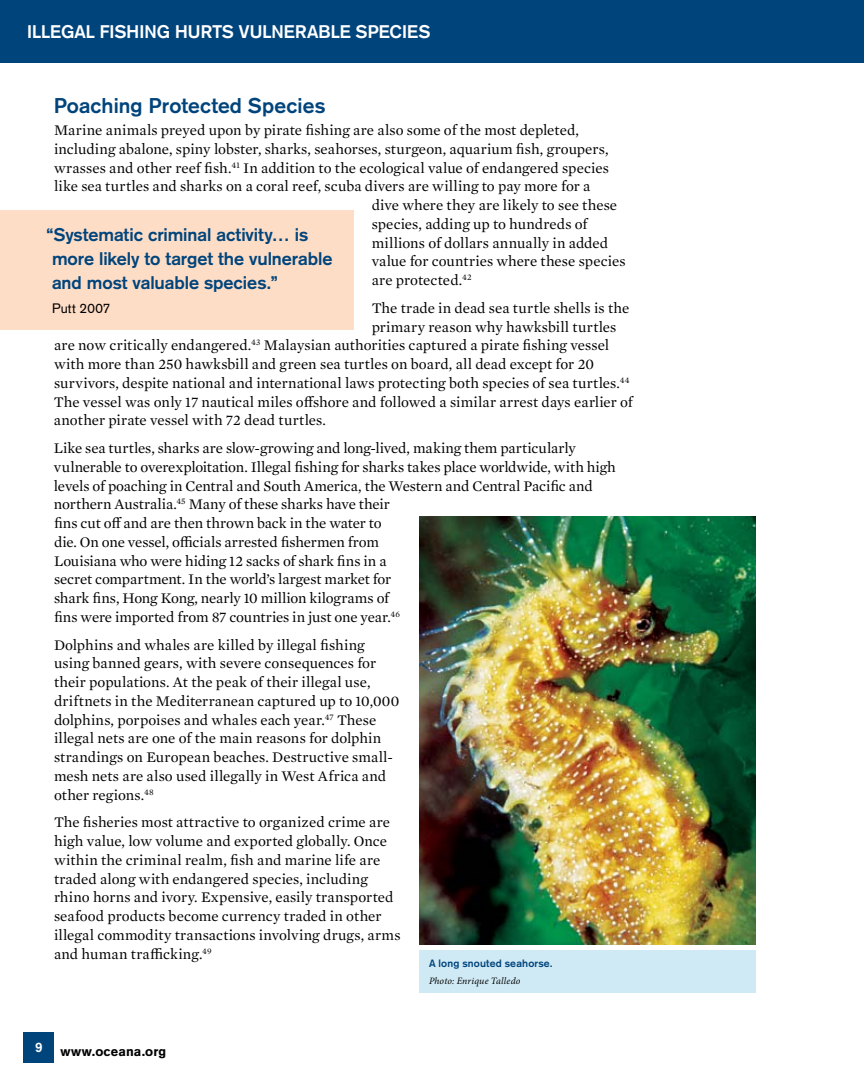
<style>
.page{position:relative;width:864px;height:1080px;background:#fff}
.page>*{position:absolute;margin:0;border:0;box-sizing:border-box;transform-origin:0 0}
.t1{font:700 21px "Akzidenz Grotesk";letter-spacing:.005em;color:#00447c}
.t2{font:700 18px/24px "Akzidenz Grotesk";letter-spacing:-.005em;color:#00447c}
.t3{font:700 18px "Akzidenz Grotesk";letter-spacing:.005em;color:#fff}
.t4{font:15px/18.8px "Mercury Text G1";color:#000}
.t5{font:13.5px "Akzidenz Grotesk";letter-spacing:.015em;color:#000}
.t6{font:700 13.5px "Akzidenz Grotesk";color:#fff}
.t7{font:900 12.75px "Akzidenz Grotesk";letter-spacing:.01em;color:#000}
.t8{font:700 10.5px "Akzidenz Grotesk";letter-spacing:.015em;color:#00447c}
.t9{font:italic 9.75px "Minion Pro";letter-spacing:.02em;color:#000}
</style>
<div class="page">
<div style="left:24px;top:1032px;width:30px;height:30px;background:#00447c"></div>
<div style="left:0;top:210px;width:354px;height:120px;background:#feddc6"></div>
<div style="left:0;top:0;width:864px;height:62px;background:#00447c"></div>
<img style="left:419px;top:516px;width:337px;height:429px">
<div style="left:419px;top:950px;width:337px;height:43px;background:#cfeaf4"></div>
<p class="t3" style="left:27px;top:21px;width:392px">ILLEGAL FISHING HURTS VULNERABLE SPECIES</p>
<h1 class="t1" style="left:54px;top:94px;width:273px">Poaching Protected Species</h1>
<p class="t4" style="left:54px;top:120px;width:527px">Marine animals preyed upon by pirate fishing are also some of the most depleted,</p>
<p class="t4" style="left:54px;top:139px;width:556px">including abalone, spiny lobster, sharks, seahorses, sturgeon, aquarium fish, groupers,</p>
<p class="t4" style="left:54px;top:158px;width:556px">wrasses and other reef fish.<sup>41</sup> In addition to the ecological value of endangered species</p>
<p class="t4" style="left:54px;top:176px;width:538px">like sea turtles and sharks on a coral reef, scuba divers are willing to pay more for a</p>
<p class="t4" style="left:372px;top:195px;width:247px">dive where they are likely to see these</p>
<p class="t4" style="left:372px;top:214px;width:217px">species, adding up to hundreds of</p>
<p class="t4" style="left:372px;top:233px;width:238px">millions of dollars annually in added</p>
<p class="t4" style="left:372px;top:251px;width:255px">value for countries where these species</p>
<p class="t4" style="left:372px;top:270px;width:102px">are protected.<sup>42</sup></p>
<p class="t4" style="left:372px;top:298px;width:259px">The trade in dead sea turtle shells is the</p>
<p class="t4" style="left:372px;top:317px;width:246px">primary reason why hawksbill turtles</p>
<p class="t4" style="left:54px;top:335px;width:557px">are now critically endangered.<sup>43</sup> Malaysian authorities captured a pirate fishing vessel</p>
<p class="t4" style="left:54px;top:354px;width:542px">with more than 250 hawksbill and green sea turtles on board, all dead except for 20</p>
<p class="t4" style="left:54px;top:373px;width:577px">survivors, despite national and international laws protecting both species of sea turtles.<sup>44</sup></p>
<p class="t4" style="left:54px;top:392px;width:580px">The vessel was only 17 nautical miles offshore and followed a similar arrest days earlier of</p>
<p class="t4" style="left:54px;top:410px;width:274px">another pirate vessel with 72 dead turtles.</p>
<p class="t4" style="left:54px;top:438px;width:563px">Like sea turtles, sharks are slow-growing and long-lived, making them particularly vulnerable to overexploitation. Illegal fishing for sharks takes place worldwide, with high levels of poaching in Central and South America, the Western and Central Pacific and northern Australia.<sup>45</sup> Many of these sharks have their<br>fins cut off and are then thrown back in the water to<br>die. On one vessel, officials arrested fishermen from<br>Louisiana who were hiding 12 sacks of shark fins in a<br>secret compartment. In the world’s largest market for<br>shark fins, Hong Kong, nearly 10 million kilograms of<br>fins were imported from 87 countries in just one year.<sup>46</sup></p>
<p class="t4" style="left:54px;top:635px;width:347px">Dolphins and whales are killed by illegal fishing using banned gears, with severe consequences for their populations. At the peak of their illegal use, driftnets in the Mediterranean captured up to 10,000 dolphins, porpoises and whales each year.<sup>47</sup> These illegal nets are one of the main reasons for dolphin strandings on European beaches. Destructive small&shy;mesh nets are also used illegally in West Africa and other regions.<sup>48</sup></p>
<p class="t4" style="left:54px;top:812px;width:348px">The fisheries most attractive to organized crime are high value, low volume and exported globally. Once within the criminal realm, fish and marine life are traded along with endangered species, including rhino horns and ivory. Expensive, easily transported seafood products become currency traded in other illegal commodity transactions involving drugs, arms and human trafficking.<sup>49</sup></p>
<p class="t2" style="left:47px;top:223px;width:287px">“Systematic criminal activity… is more likely to target the vulnerable and most valuable species.”</p>
<p class="t5" style="left:52px;top:301px;width:60px">Putt 2007</p>
<p class="t8" style="left:429px;top:957px;width:125px">A long snouted seahorse.</p>
<p class="t9" style="left:429px;top:974px;width:93px">Photo: Enrique Talledo</p>
<p class="t6" style="left:35px;top:1040px;width:9px">9</p>
<p class="t7" style="left:60px;top:1044px;width:107px">www.oceana.org</p>
</div>
